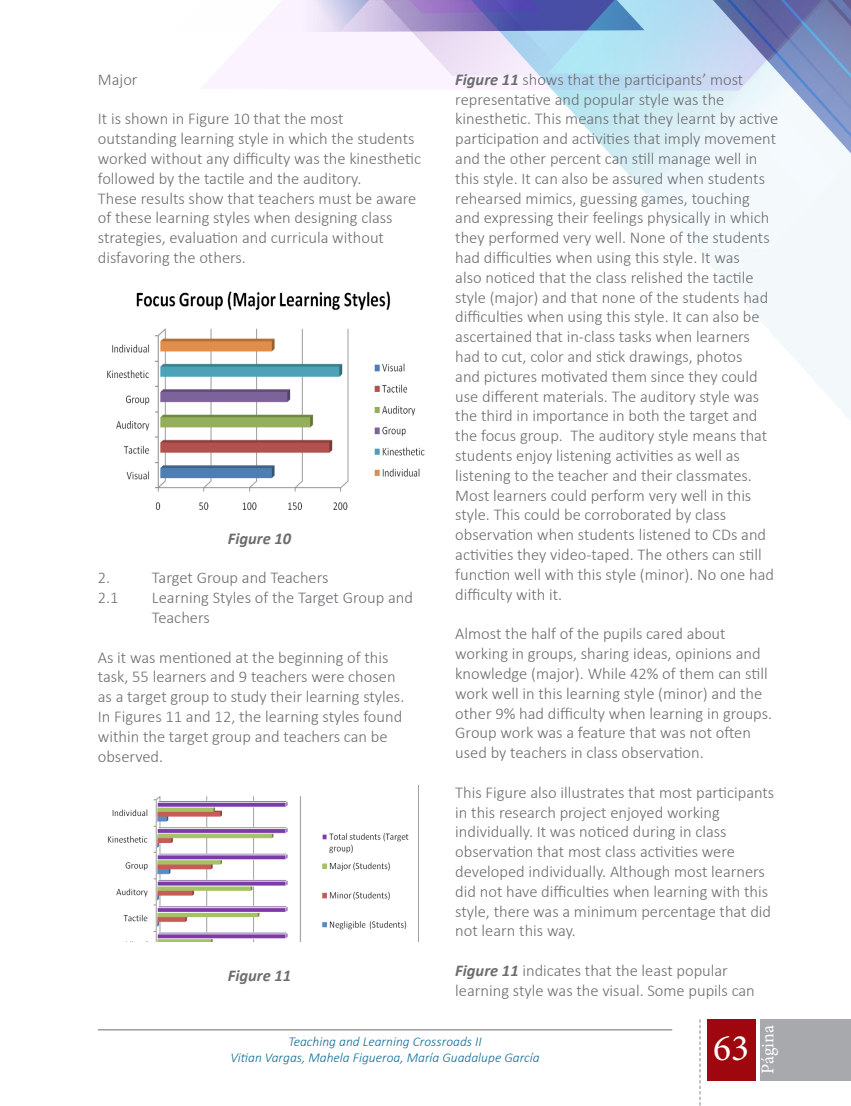
<style>
.page{position:relative;width:851px;height:1106px;background:#fff}
.page>*{position:absolute;margin:0;border:0;box-sizing:border-box;transform-origin:0 0}
.t1{font:37.5px "Minion Pro";color:#fff}
.t2{font:18px "Minion Pro";letter-spacing:-.005em;color:#fff}
.Contenido{font:300 16.5px/19.8px "Calibri";color:#6c6d70}
.Contenido-2{font:italic 700 16.5px "Calibri";color:#6c6d70}
.Pie_de_Pagina{font:italic 300 13.5px "Calibri";color:#106c91}
.s1{font-weight:700;font-style:italic}
</style>
<div class="page">
<svg style="left:696px;top:249px;width:154px;height:171px"></svg>
<svg style="left:201px;top:0;width:398px;height:142px"></svg>
<svg style="left:599px;top:0;width:251px;height:249px"></svg>
<div style="left:760px;top:1019px;width:90px;height:61px;background:#a8a9ad"></div>
<div style="left:707px;top:1019px;width:48px;height:61px;background:#9d070d"></div>
<svg style="left:699px;top:1019px;width:1px;height:87px"></svg>
<img style="left:107px;top:291px;width:318px;height:219px">
<img style="left:107px;top:796px;width:302px;height:145px">
<hr style="left:98px;top:1029px;width:574px;height:1px;background:#6c6d70">
<p class="Contenido" style="left:455px;top:69px;width:324px"><span class="s1">Figure 11</span> shows that the participants’ most representative and popular style was the kinesthetic. This means that they learnt by active participation and activities that imply movement and the other percent can still manage well in this style. It can also be assured when students rehearsed mimics, guessing games, touching and expressing their feelings physically in which they performed very well. None of the students had difficulties when using this style. It was<br>also noticed that the class relished the tactile style (major) and that none of the students had difficulties when using this style. It can also be ascertained that in-class tasks when learners had to cut, color and stick drawings, photos<br>and pictures motivated them since they could use different materials. The auditory style was the third in importance in both the target and the focus group. The auditory style means that students enjoy listening activities as well as listening to the teacher and their classmates.<br>Most learners could perform very well in this style. This could be corroborated by class observation when students listened to CDs and activities they video-taped. The others can still function well with this style (minor). No one had difficulty with it.</p>
<p class="Contenido" style="left:455px;top:624px;width:318px">Almost the half of the pupils cared about working in groups, sharing ideas, opinions and knowledge (major). While 42% of them can still work well in this learning style (minor) and the other 9% had difficulty when learning in groups.<br>Group work was a feature that was not often used by teachers in class observation.</p>
<p class="Contenido" style="left:455px;top:782px;width:320px">This Figure also illustrates that most participants in this research project enjoyed working individually. It was noticed during in class observation that most class activities were developed individually. Although most learners did not have difficulties when learning with this style, there was a minimum percentage that did not learn this way.</p>
<p class="Contenido" style="left:455px;top:960px;width:301px"><span class="s1">Figure 11</span> indicates that the least popular learning style was the visual. Some pupils can</p>
<p class="Pie_de_Pagina" style="left:288px;top:1032px;width:195px">Teaching and Learning Crossroads II</p>
<p class="Pie_de_Pagina" style="left:230px;top:1049px;width:311px">Vitian Vargas, Mahela Figueroa, María Guadalupe García</p>
<p class="Contenido" style="left:98px;top:69px;width:41px">Major</p>
<p class="Contenido" style="left:98px;top:109px;width:325px">It is shown in Figure 10 that the most outstanding learning style in which the students worked without any difficulty was the kinesthetic followed by the tactile and the auditory.</p>
<p class="Contenido" style="left:98px;top:188px;width:320px">These results show that teachers must be aware of these learning styles when designing class strategies, evaluation and curricula without disfavoring the others.</p>
<p class="Contenido-2" style="left:228px;top:528px;width:65px">Figure 10</p>
<p class="Contenido" style="left:98px;top:568px;width:14px">2.</p>
<p class="Contenido" style="left:152px;top:568px;width:178px">Target Group and Teachers</p>
<p class="Contenido" style="left:98px;top:587px;width:22px">2.1</p>
<p class="Contenido" style="left:152px;top:587px;width:262px">Learning Styles of the Target Group and<br>Teachers</p>
<p class="Contenido" style="left:98px;top:647px;width:308px">As it was mentioned at the beginning of this task, 55 learners and 9 teachers were chosen as a target group to study their learning styles.<br>In Figures 11 and 12, the learning styles found within the target group and teachers can be observed.</p>
<p class="Contenido-2" style="left:228px;top:965px;width:65px">Figure 11</p>
<p class="t2" style="left:755px;top:1073px;width:50px;rotate:-90deg">Página</p>
<h1 class="t1" style="left:713px;top:1023px;width:37px">63</h1>
</div>
